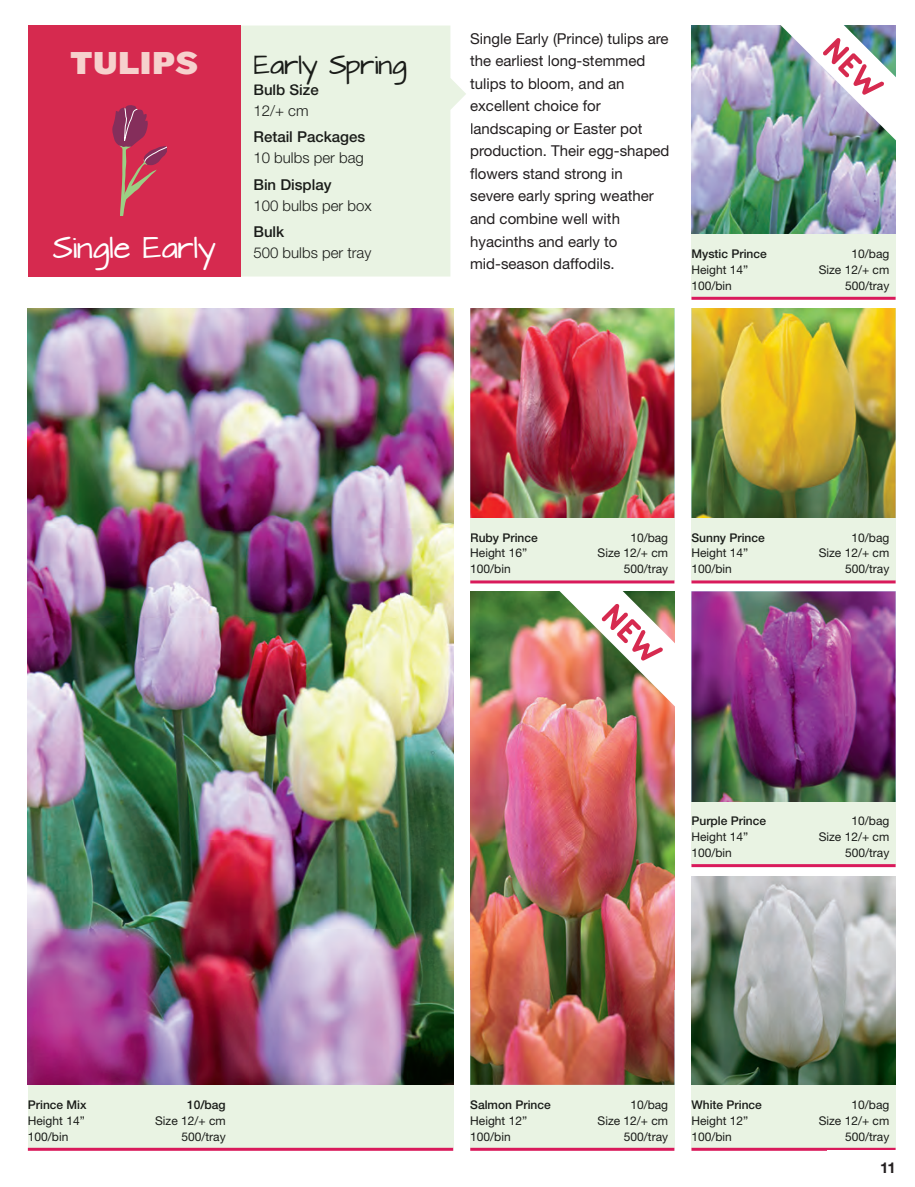
<style>
.page{position:relative;width:915px;height:1187px;background:#fff}
.page>*{position:absolute;margin:0;border:0;box-sizing:border-box;transform-origin:0 0}
.t1{font:33px "Knockout HTF72 Full Cruiserwt";letter-spacing:.015em;color:#f6d1cd}
.t2{font:25.5px "Architects Daughter";color:#fff}
.t3{font:22.5px "Architects Daughter";color:#1a1c19}
.t4{font:900 16.5px "Helvetica Neue LT Std";color:#231f20}
.t5{font:15px/22.5px "Helvetica Neue LT Std";color:#231f20}
.t6{font:300 15px/26.2px "Helvetica Neue LT Std";color:#1a1c19}
.t7{font:500 15px/26.2px "Helvetica Neue LT Std";color:#1a1c19}
.t8{font:700 15px "Helvetica Neue LT Std";color:#231f20}
.t9{font:12px "Helvetica Neue LT Std";color:#1a1c19}
.t10{font:500 12px "Helvetica Neue LT Std";color:#1a1c19}
.s1{font-weight:300}
.s2{font-weight:500}
</style>
<div class="page">
<img style="left:28px;top:308px;width:425px;height:776px">
<img style="left:691px;top:876px;width:204px;height:208px">
<img style="left:691px;top:308px;width:204px;height:210px">
<img style="left:470px;top:308px;width:204px;height:210px">
<img style="left:691px;top:591px;width:204px;height:211px">
<img style="left:470px;top:591px;width:204px;height:493px">
<img style="left:691px;top:26px;width:204px;height:208px">
<div style="left:28px;top:1084px;width:425px;height:63px;background:#e9f3e3"></div>
<hr style="left:28px;top:1147px;width:425px;height:3px;background:#d91a5b">
<div style="left:470px;top:518px;width:204px;height:63px;background:#e9f3e3"></div>
<hr style="left:470px;top:580px;width:204px;height:3px;background:#d91a5b">
<div style="left:470px;top:1084px;width:204px;height:63px;background:#e9f3e3"></div>
<hr style="left:470px;top:1147px;width:204px;height:3px;background:#d91a5b">
<div style="left:691px;top:518px;width:204px;height:63px;background:#e9f3e3"></div>
<hr style="left:691px;top:580px;width:204px;height:3px;background:#d91a5b">
<div style="left:691px;top:802px;width:204px;height:63px;background:#e9f3e3"></div>
<hr style="left:691px;top:864px;width:204px;height:3px;background:#d91a5b">
<div style="left:691px;top:1084px;width:204px;height:63px;background:#e9f3e3"></div>
<hr style="left:691px;top:1147px;width:204px;height:3px;background:#d91a5b">
<div style="left:691px;top:234px;width:204px;height:63px;background:#e9f3e3"></div>
<hr style="left:691px;top:297px;width:204px;height:3px;background:#d91a5b">
<svg style="left:240px;top:26px;width:226px;height:250px;background:#eaf2e4"></svg>
<div style="left:28px;top:26px;width:212px;height:250px;background:#d62a4f"></div>
<div style="left:254px;top:85px;width:64px;height:10px;background:#e9f3e3"></div>
<div style="left:254px;top:55px;width:152px;height:30px;background:#e9f3e3"></div>
<div style="left:255px;top:105px;width:52px;height:11px;background:#e9f3e3"></div>
<div style="left:254px;top:132px;width:111px;height:13px;background:#e9f3e3"></div>
<div style="left:255px;top:153px;width:108px;height:13px;background:#e9f3e3"></div>
<div style="left:254px;top:179px;width:77px;height:14px;background:#e9f3e3"></div>
<div style="left:255px;top:200px;width:116px;height:14px;background:#e9f3e3"></div>
<div style="left:254px;top:226px;width:30px;height:11px;background:#e9f3e3"></div>
<div style="left:254px;top:247px;width:117px;height:14px;background:#e9f3e3"></div>
<svg style="left:112px;top:105px;width:55px;height:111px"></svg>
<img style="left:559px;top:591px;width:115px;height:115px">
<img style="left:780px;top:26px;width:115px;height:114px">
<p class="t1" style="left:70px;top:45px;width:130px">TULIPS</p>
<p class="t3" style="left:253px;top:49px;width:155px">Earl Spring</p>
<p class="t7" style="left:253px;top:77px;width:67px">Bulb Size</p>
<p class="t3" style="left:302px;top:49px;width:17px">y</p>
<p class="t7" style="left:253px;top:98px;width:113px"><span class="s1">12/+ cm<br></span>Retail Packages</p>
<p class="t6" style="left:253px;top:145px;width:112px">10 bulbs per bag<br><span class="s2">Bin Display</span></p>
<p class="t6" style="left:253px;top:192px;width:120px">100 bulbs per box<br><span class="s2">Bulk</span></p>
<p class="t2" style="left:53px;top:230px;width:164px">Single Early</p>
<p class="t6" style="left:253px;top:239px;width:119px">500 bulbs per tray</p>
<p class="t5" style="left:470px;top:27px;width:201px">Single Early (Prince) tulips are the earliest long-stemmed tulips to bloom, and an excellent choice for landscaping or Easter pot production. Their egg-shaped flowers stand strong in severe early spring weather and combine well with hyacinths and early to mid-season daffodils.</p>
<p class="t10" style="left:691px;top:246px;width:77px">Mystic Prince</p>
<p class="t9" style="left:851px;top:246px;width:39px">10/bag</p>
<p class="t9" style="left:691px;top:262px;width:58px">Height 14”</p>
<p class="t9" style="left:818px;top:262px;width:72px">Size 12/+ cm</p>
<p class="t9" style="left:691px;top:278px;width:42px">100/bin</p>
<p class="t9" style="left:844px;top:278px;width:46px">500/tray</p>
<p class="t10" style="left:470px;top:530px;width:69px">Ruby Prince</p>
<p class="t9" style="left:630px;top:530px;width:39px">10/bag</p>
<p class="t9" style="left:470px;top:546px;width:58px">Height 16”</p>
<p class="t9" style="left:597px;top:546px;width:72px">Size 12/+ cm</p>
<p class="t9" style="left:470px;top:561px;width:42px">100/bin</p>
<p class="t9" style="left:623px;top:561px;width:46px">500/tray</p>
<p class="t10" style="left:691px;top:530px;width:75px">Sunny Prince</p>
<p class="t9" style="left:851px;top:530px;width:39px">10/bag</p>
<p class="t9" style="left:691px;top:546px;width:58px">Height 14”</p>
<p class="t9" style="left:818px;top:546px;width:72px">Size 12/+ cm</p>
<p class="t9" style="left:691px;top:561px;width:42px">100/bin</p>
<p class="t9" style="left:844px;top:561px;width:46px">500/tray</p>
<p class="t10" style="left:691px;top:813px;width:76px">Purple Prince</p>
<p class="t9" style="left:851px;top:813px;width:39px">10/bag</p>
<p class="t9" style="left:691px;top:829px;width:58px">Height 14”</p>
<p class="t9" style="left:818px;top:829px;width:72px">Size 12/+ cm</p>
<p class="t9" style="left:691px;top:845px;width:42px">100/bin</p>
<p class="t9" style="left:844px;top:845px;width:46px">500/tray</p>
<p class="t10" style="left:28px;top:1097px;width:60px">Prince Mix</p>
<p class="t10" style="left:187px;top:1097px;width:40px">10/bag</p>
<p class="t9" style="left:28px;top:1113px;width:58px">Height 14”</p>
<p class="t9" style="left:155px;top:1113px;width:72px">Size 12/+ cm</p>
<p class="t9" style="left:28px;top:1128px;width:42px">100/bin</p>
<p class="t9" style="left:181px;top:1128px;width:46px">500/tray</p>
<p class="t10" style="left:470px;top:1097px;width:82px">Salmon Prince</p>
<p class="t9" style="left:630px;top:1097px;width:39px">10/bag</p>
<p class="t9" style="left:470px;top:1113px;width:58px">Height 12”</p>
<p class="t9" style="left:597px;top:1113px;width:72px">Size 12/+ cm</p>
<p class="t9" style="left:470px;top:1128px;width:42px">100/bin</p>
<p class="t9" style="left:623px;top:1128px;width:46px">500/tray</p>
<p class="t10" style="left:691px;top:1097px;width:72px">White Prince</p>
<p class="t9" style="left:851px;top:1097px;width:39px">10/bag</p>
<p class="t9" style="left:691px;top:1113px;width:58px">Height 12”</p>
<p class="t9" style="left:818px;top:1113px;width:72px">Size 12/+ cm</p>
<p class="t9" style="left:691px;top:1128px;width:42px">100/bin</p>
<p class="t9" style="left:844px;top:1128px;width:46px">500/tray</p>
<p class="t4" style="left:873px;top:1150px;width:24px">11</p>
<p class="t8" style="left:879px;top:1158px;width:17px">11</p>
</div>
